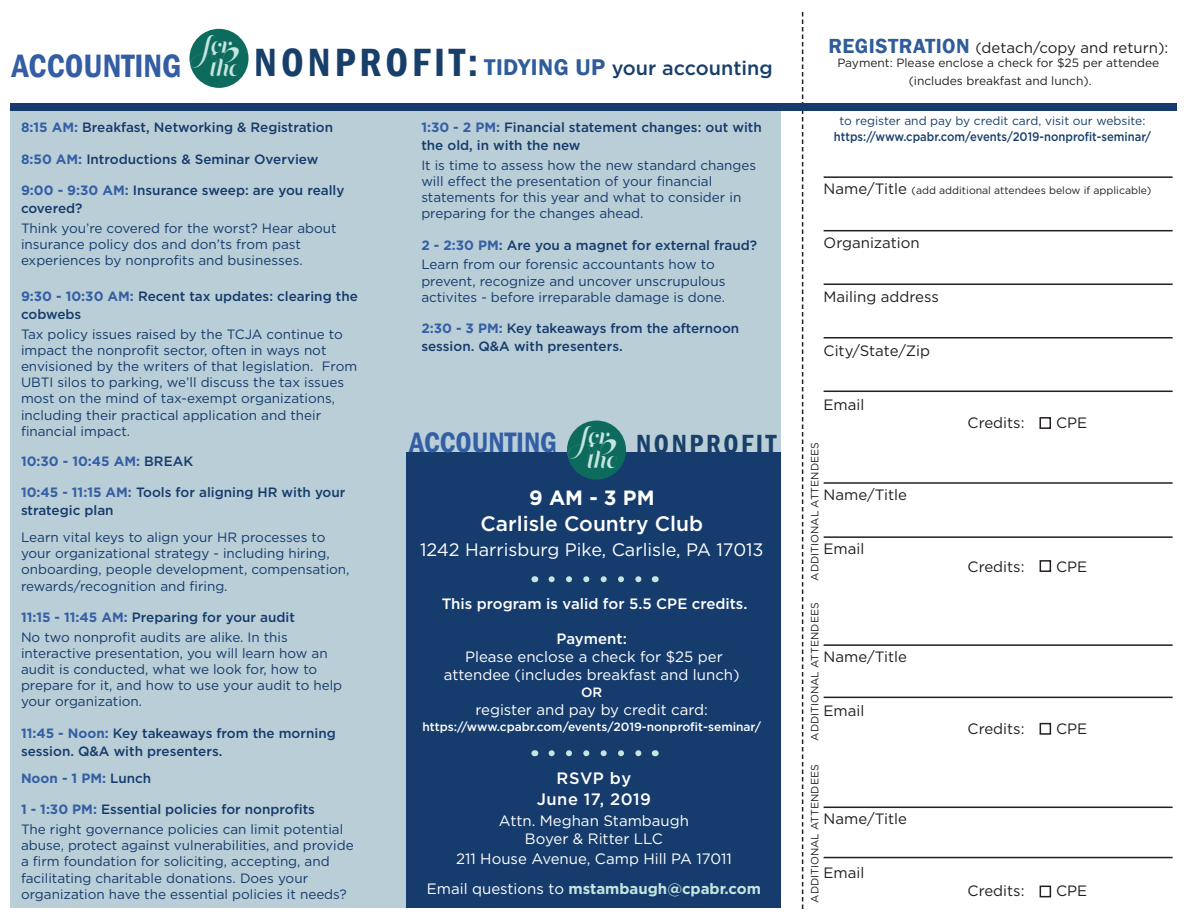
<style>
.page{position:relative;width:1188px;height:918px;background:#fff}
.page>*{position:absolute;margin:0;border:0;box-sizing:border-box;transform-origin:0 0}
.t1{font:600 condensed 40.5px "Franklin Gothic";letter-spacing:.1em;color:#173f6a}
.t2{font:600 condensed 33.3px "Franklin Gothic";color:#335ea4}
.t3{font:600 condensed 28.95px "Franklin Gothic";color:#335ea4}
.t4{font:600 condensed 27px "Franklin Gothic";letter-spacing:.1em;color:#173f6a}
.t5{font:22.2px "Memoriam Pro";color:#c5e5e0}
.t6{font:500 20.85px "Gotham";color:#fff}
.t7{font:700 20.55px "Gotham";color:#fff}
.t8{font:500 19.8px "Gotham";color:#173f6a}
.t9{font:18px "Gotham";color:#fff}
.t10{font:500 16.5px "Gotham";letter-spacing:.03em;color:#fff}
.t11{font:15px "Gotham";color:#231f20}
.t12{font:15px "Gotham";color:#fff}
.t13{font:500 15px "Gotham";color:#fff}
.t14{font:700 15px "Gotham";color:#c5e5e0}
.t15{font:13.5px/16.2px "Gotham";color:#153b6c}
.t16{font:500 13.5px/18px "Gotham";color:#153b6c}
.t17{font:700 13.5px "Gotham";color:#355fa4}
.t18{font:500 13.5px "Gotham";color:#fff}
.t19{font:500 12.3px "Gotham";color:#173f6a;scale:.91 1}
.t20{font:12px "Gotham";color:#231f20}
.t21{font:500 12px "Gotham";color:#fff}
.t22{font:12px "Gotham";color:#173f6a}
.t23{font:10.5px "Gotham";color:#231f20}
.s1{font-family:"Franklin Gothic";font-weight:600;font-size:23.4px;color:#2f5c9a}
.s2{font-weight:700;color:#355fa4}
.s3{font-weight:500;color:#153b6c}
.s4{font-weight:400;color:#fff}
.s5{font-family:"Franklin Gothic";font-weight:600;font-size:21px;color:#2f5c9a}
.s6{font-size:15px}
</style>
<div class="page">
<hr style="left:824px;top:176px;width:349px;height:2px;background:#231f20">
<hr style="left:824px;top:230px;width:349px;height:1px;background:#231f20">
<hr style="left:824px;top:536px;width:349px;height:2px;background:#231f20">
<hr style="left:824px;top:482px;width:349px;height:2px;background:#231f20">
<hr style="left:824px;top:391px;width:349px;height:1px;background:#231f20">
<hr style="left:824px;top:337px;width:349px;height:2px;background:#231f20">
<hr style="left:824px;top:283px;width:349px;height:2px;background:#231f20">
<hr style="left:824px;top:644px;width:349px;height:2px;background:#231f20">
<hr style="left:824px;top:697px;width:349px;height:1px;background:#231f20">
<hr style="left:824px;top:807px;width:349px;height:1px;background:#231f20">
<hr style="left:824px;top:857px;width:349px;height:1px;background:#231f20">
<svg style="left:802px;top:12px;width:1px;height:897px"></svg>
<div style="left:1039px;top:417px;width:12px;height:12px;border:2px solid #231f20"></div>
<div style="left:1040px;top:560px;width:11px;height:12px;border:2px solid #231f20"></div>
<div style="left:1040px;top:723px;width:11px;height:12px;border:2px solid #231f20"></div>
<div style="left:1040px;top:886px;width:11px;height:11px;border:2px solid #231f20"></div>
<div style="left:189px;top:29px;width:60px;height:59px;background:#0d6b5d;border-radius:50%"></div>
<div style="left:10px;top:108px;width:771px;height:800px;background:#b9ced7"></div>
<div style="left:406px;top:452px;width:376px;height:456px;background:#163c6d"></div>
<div style="left:567px;top:421px;width:59px;height:59px;background:#0d6b5d;border-radius:50%"></div>
<svg style="left:552px;top:576px;width:90px;height:6px"></svg>
<svg style="left:552px;top:750px;width:90px;height:6px"></svg>
<div style="left:10px;top:103px;width:1168px;height:8px;background:#163c6d"></div>
<p class="t5" style="left:203px;top:31px;width:30px">fo r</p>
<p class="t2" style="left:12px;top:43px;width:171px">ACCOUNTING</p>
<p class="t5" style="left:210px;top:55px;width:35px">t he</p>
<p class="t1" style="left:254px;top:35px;width:225px">NONPROFIT:</p>
<p class="t8" style="left:484px;top:55px;width:290px"><span class="s1">TIDYING UP</span> your accounting</p>
<p class="t16" style="left:21px;top:118px;width:314px"><span class="s2">8:15 AM:</span> Breakfast, Networking &amp; Registration</p>
<p class="t16" style="left:21px;top:150px;width:299px"><span class="s2">8:50 AM:</span> Introductions &amp; Seminar Overview</p>
<p class="t16" style="left:21px;top:181px;width:325px"><span class="s2">9:00 - 9:30 AM:</span> Insurance sweep: are you really covered?</p>
<p class="t15" style="left:21px;top:220px;width:317px">Think you’re covered for the worst? Hear about insurance policy dos and don’ts from past experiences by nonprofits and businesses.</p>
<p class="t16" style="left:21px;top:287px;width:338px"><span class="s2">9:30 - 10:30 AM:</span> Recent tax updates: clearing the cobwebs</p>
<p class="t15" style="left:21px;top:326px;width:338px">Tax policy issues raised by the TCJA continue to impact the nonprofit sector, often in ways not envisioned by the writers of that legislation. From UBTI silos to parking, we’ll discuss the tax issues most on the mind of tax-exempt organizations, including their practical application and their financial impact.</p>
<p class="t17" style="left:21px;top:452px;width:174px">10:30 - 10:45 AM: <span class="s3">BREAK</span></p>
<p class="t16" style="left:21px;top:483px;width:326px"><span class="s2">10:45 - 11:15 AM:</span> Tools for aligning HR with your strategic plan</p>
<p class="t15" style="left:21px;top:529px;width:330px">Learn vital keys to align your HR processes to your organizational strategy - including hiring, onboarding, people development, compensation, rewards/recognition and firing.</p>
<p class="t16" style="left:21px;top:608px;width:275px"><span class="s2">11:15 - 11:45 AM:</span> Preparing for your audit</p>
<p class="t15" style="left:21px;top:629px;width:323px">No two nonprofit audits are alike. In this interactive presentation, you will learn how an audit is conducted, what we look for, how to prepare for it, and how to use your audit to help your organization.</p>
<p class="t16" style="left:21px;top:724px;width:316px"><span class="s2">11:45 - Noon:</span> Key takeaways from the morning session. Q&amp;A with presenters.</p>
<p class="t17" style="left:21px;top:769px;width:132px">Noon - 1 PM: <span class="s3">Lunch</span></p>
<p class="t16" style="left:21px;top:801px;width:296px"><span class="s2">1 - 1:30 PM:</span> Essential policies for nonprofits</p>
<p class="t15" style="left:21px;top:821px;width:334px">The right governance policies can limit potential abuse, protect against vulnerabilities, and provide a firm foundation for soliciting, accepting, and facilitating charitable donations. Does your organization have the essential policies it needs?</p>
<p class="t16" style="left:421px;top:118px;width:342px"><span class="s2">1:30 - 2 PM:</span> Financial statement changes: out with the old, in with the new</p>
<p class="t15" style="left:421px;top:157px;width:336px">It is time to assess how the new standard changes will effect the presentation of your financial statements for this year and what to consider in preparing for the changes ahead.</p>
<p class="t16" style="left:421px;top:236px;width:337px"><span class="s2">2 - 2:30 PM:</span> Are you a magnet for external fraud?</p>
<p class="t15" style="left:421px;top:256px;width:306px">Learn from our forensic accountants how to prevent, recognize and uncover unscrupulous activites - before irreparable damage is done.</p>
<p class="t16" style="left:421px;top:319px;width:320px"><span class="s2">2:30 - 3 PM:</span> Key takeaways from the afternoon session. Q&amp;A with presenters.</p>
<p class="t5" style="left:581px;top:423px;width:30px">fo r</p>
<p class="t3" style="left:410px;top:423px;width:149px">ACCOUNTING</p>
<p class="t4" style="left:636px;top:426px;width:142px">NONPROFIT</p>
<p class="t5" style="left:587px;top:447px;width:35px">t he</p>
<p class="t7" style="left:529px;top:485px;width:127px">9 AM - 3 PM</p>
<p class="t6" style="left:480px;top:510px;width:224px">Carlisle Country Club</p>
<p class="t9" style="left:420px;top:538px;width:345px">1242 Harrisburg Pike, Carlisle, PA 17013</p>
<p class="t13" style="left:442px;top:594px;width:307px">This program is valid for 5.5 CPE credits.</p>
<p class="t13" style="left:557px;top:629px;width:72px">Payment:</p>
<p class="t12" style="left:465px;top:648px;width:259px">Please enclose a check for $25 per</p>
<p class="t12" style="left:444px;top:666px;width:297px">attendee (includes breakfast and lunch)</p>
<p class="t18" style="left:581px;top:683px;width:23px">OR</p>
<p class="t12" style="left:475px;top:700px;width:234px">register and pay by credit card:</p>
<p class="t21" style="left:423px;top:719px;width:340px">https://www.cpabr.com/events/2019-nonprofit-seminar/</p>
<p class="t10" style="left:557px;top:768px;width:76px">RSVP by</p>
<p class="t10" style="left:537px;top:789px;width:116px">June 17, 2019</p>
<p class="t12" style="left:499px;top:812px;width:192px">Attn. Meghan Stambaugh</p>
<p class="t12" style="left:525px;top:830px;width:140px">Boyer &amp; Ritter LLC</p>
<p class="t12" style="left:456px;top:849px;width:277px">211 House Avenue, Camp Hill PA 17011</p>
<p class="t14" style="left:427px;top:879px;width:336px"><span class="s4">Email questions to</span> mstambaugh@cpabr.com</p>
<p class="t11" style="left:828px;top:38px;width:342px"><span class="s5">REGISTRATION</span> (detach/copy and return):</p>
<p class="t20" style="left:837px;top:55px;width:323px">Payment: Please enclose a check for $25 per attendee</p>
<p class="t20" style="left:909px;top:73px;width:184px">(includes breakfast and lunch).</p>
<p class="t22" style="left:839px;top:113px;width:308px">to register and pay by credit card, visit our website:</p>
<p class="t19" style="left:834px;top:129px;width:350px">https://www.cpabr.com/events/2019-nonprofit-seminar/</p>
<p class="t23" style="left:824px;top:184px;width:329px"><span class="s6">Name/Title</span> (add additional attendees below if applicable)</p>
<p class="t11" style="left:824px;top:233px;width:98px">Organization</p>
<p class="t11" style="left:824px;top:287px;width:117px">Mailing address</p>
<p class="t11" style="left:824px;top:341px;width:108px">City/State/Zip</p>
<p class="t11" style="left:824px;top:395px;width:42px">Email</p>
<p class="t23" style="left:808px;top:580px;width:140px;rotate:-90deg">ADDITIONAL ATTENDEES</p>
<p class="t11" style="left:824px;top:485px;width:85px">Name/Title</p>
<p class="t11" style="left:824px;top:539px;width:42px">Email</p>
<p class="t23" style="left:808px;top:741px;width:140px;rotate:-90deg">ADDITIONAL ATTENDEES</p>
<p class="t11" style="left:824px;top:647px;width:85px">Name/Title</p>
<p class="t11" style="left:824px;top:701px;width:42px">Email</p>
<p class="t23" style="left:808px;top:903px;width:140px;rotate:-90deg">ADDITIONAL ATTENDEES</p>
<p class="t11" style="left:824px;top:809px;width:85px">Name/Title</p>
<p class="t11" style="left:824px;top:863px;width:42px">Email</p>
<p class="t11" style="left:968px;top:413px;width:58px">Credits:</p>
<p class="t11" style="left:1056px;top:413px;width:33px">CPE</p>
<p class="t11" style="left:968px;top:557px;width:58px">Credits:</p>
<p class="t11" style="left:1056px;top:557px;width:33px">CPE</p>
<p class="t11" style="left:968px;top:719px;width:58px">Credits:</p>
<p class="t11" style="left:1056px;top:719px;width:33px">CPE</p>
<p class="t11" style="left:968px;top:881px;width:58px">Credits:</p>
<p class="t11" style="left:1056px;top:881px;width:33px">CPE</p>
</div>
